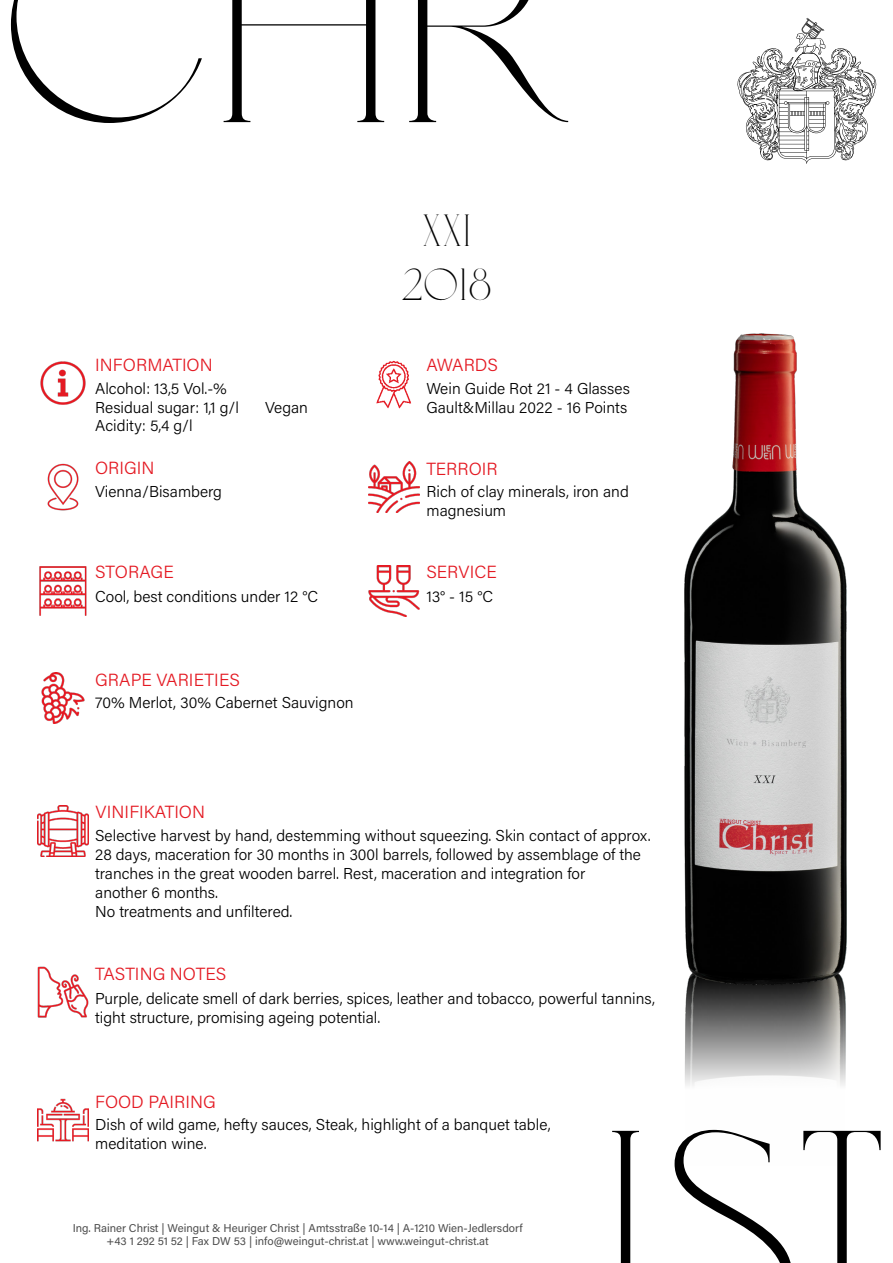
<style>
.page{position:relative;width:893px;height:1263px;background:#fff}
.page>*{position:absolute;margin:0;border:0;box-sizing:border-box;transform-origin:0 0}
.t1{font:278.25px "Love";color:#000}
.t2{font:45px/54px "Love";color:#000;text-align:center}
.t3{font:300 17.55px "Acumin Pro";color:#e41a23}
.t4{font:300 15.75px/18.9px "Acumin Pro";color:#000}
.t5{font:11.4px/13.6px "Acumin Pro";color:#4d4d4d;text-align:center}
</style>
<div class="page">
<svg style="left:737px;top:18px;width:140px;height:146px"></svg>
<img style="left:685px;top:987px;width:161px;height:99px">
<img style="left:684px;top:333px;width:163px;height:654px">
<img style="left:40px;top:361px;width:46px;height:44px">
<img style="left:369px;top:462px;width:51px;height:50px">
<img style="left:47px;top:463px;width:32px;height:48px">
<img style="left:39px;top:566px;width:48px;height:50px">
<img style="left:369px;top:565px;width:51px;height:51px">
<img style="left:38px;top:967px;width:50px;height:51px">
<img style="left:38px;top:805px;width:50px;height:51px">
<img style="left:41px;top:672px;width:44px;height:51px">
<img style="left:38px;top:1098px;width:50px;height:44px">
<img style="left:376px;top:360px;width:35px;height:48px">
<h1 class="t1" style="left:0;top:-118px;width:865px">CHRIST</h1>
<p class="t3" style="left:95px;top:353px;width:119px">INFORMATION</p>
<p class="t4" style="left:95px;top:378px;width:145px">Alcohol: 13,5 Vol.-%<br>Residual sugar: 1,1 g/l<br>Acidity: 5,4 g/l</p>
<p class="t4" style="left:265px;top:397px;width:44px">Vegan</p>
<h2 class="t2" style="left:401px;top:204px;width:93px">XXI<br>2018</h2>
<p class="t3" style="left:426px;top:353px;width:73px">AWARDS</p>
<p class="t4" style="left:426px;top:378px;width:205px">Wein Guide Rot 21 - 4 Glasses<br>Gault&amp;Millau 2022 - 16 Points</p>
<p class="t3" style="left:95px;top:456px;width:61px">ORIGIN</p>
<p class="t3" style="left:426px;top:456px;width:73px">TERROIR</p>
<p class="t4" style="left:95px;top:481px;width:128px">Vienna/Bisamberg</p>
<p class="t4" style="left:427px;top:481px;width:204px">Rich of clay minerals, iron and magnesium</p>
<p class="t3" style="left:95px;top:560px;width:80px">STORAGE</p>
<p class="t3" style="left:426px;top:560px;width:72px">SERVICE</p>
<p class="t4" style="left:95px;top:586px;width:225px">Cool, best conditions under 12 °C</p>
<p class="t4" style="left:426px;top:586px;width:68px">13° - 15 °C</p>
<p class="t3" style="left:95px;top:667px;width:146px">GRAPE VARIETIES</p>
<p class="t4" style="left:95px;top:693px;width:260px">70% Merlot, 30% Cabernet Sauvignon</p>
<p class="t3" style="left:96px;top:800px;width:111px">VINIFIKATION</p>
<p class="t4" style="left:95px;top:826px;width:557px">Selective harvest by hand, destemming without squeezing. Skin contact of approx.<br>28 days, maceration for 30 months in 300l barrels, followed by assemblage of the tranches in the great wooden barrel. Rest, maceration and integration for<br>another 6 months.<br>No treatments and unfiltered.</p>
<p class="t3" style="left:95px;top:962px;width:133px">TASTING NOTES</p>
<p class="t4" style="left:95px;top:988px;width:561px">Purple, delicate smell of dark berries, spices, leather and tobacco, powerful tannins, tight structure, promising ageing potential.</p>
<p class="t3" style="left:95px;top:1089px;width:122px">FOOD PAIRING</p>
<p class="t4" style="left:95px;top:1115px;width:457px">Dish of wild game, hefty sauces, Steak, highlight of a banquet table, meditation wine.</p>
<h1 class="t1" style="left:28px;top:1085px;width:865px">CHRIST</h1>
<p class="t5" style="left:73px;top:1220px;width:451px">Ing. Rainer Christ | Weingut &amp; Heuriger Christ | Amtsstraße 10-14 | A-1210 Wien-Jedlersdorf +43 1 292 51 52 | Fax DW 53 | info@weingut-christ.at | www.weingut-christ.at</p>
</div>
